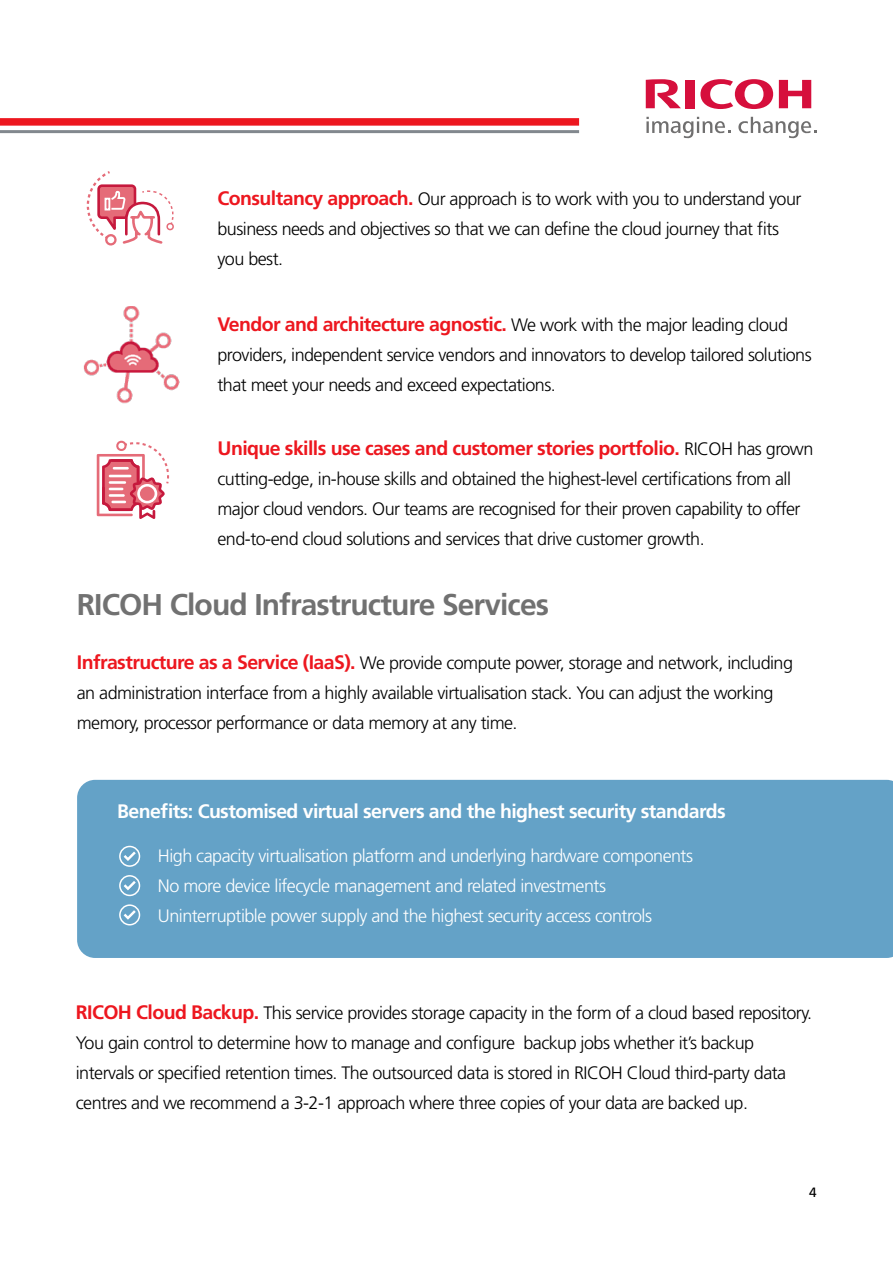
<style>
.page{position:relative;width:893px;height:1263px;background:#fff}
.page>*{position:absolute;margin:0;border:0;box-sizing:border-box;transform-origin:0 0}
.t1{font:700 30px "Frutiger LT Std";letter-spacing:-.03em;color:#717171}
.t2{font:700 19.5px "Frutiger LT Std";letter-spacing:-.03em;color:#ed171f}
.t3{font:700 19.5px "Frutiger LT Std";letter-spacing:-.03em;color:#fff}
.t4{font:300 18px/30px "Frutiger LT Std";letter-spacing:-.03em;color:#000}
.t5{font:300 18px/30px "Frutiger LT Std";letter-spacing:-.03em;color:#fff}
.t6{font:13.5px "Frutiger LT Std";color:#000}
.s1{font-weight:700;font-size:19.5px;color:#ed171f}
.s2{font-weight:300;font-size:18px;color:#000}
</style>
<div class="page">
<svg style="left:700px;top:79px;width:73px;height:30px"></svg>
<svg style="left:779px;top:80px;width:32px;height:28px"></svg>
<div style="left:685px;top:80px;width:10px;height:28px;background:#d60f3c"></div>
<svg style="left:646px;top:79px;width:35px;height:29px"></svg>
<svg style="left:646px;top:117px;width:84px;height:21px"></svg>
<svg style="left:738px;top:117px;width:78px;height:21px"></svg>
<img style="left:83px;top:307px;width:97px;height:97px">
<div style="left:0;top:118px;width:579px;height:8px;background:#ed171f"></div>
<hr style="left:0;top:130px;width:579px;height:3px;background:#82888e">
<div style="left:77px;top:780px;width:816px;height:178px;background:#64a2c7"></div>
<svg style="left:124px;top:851px;width:12px;height:10px"></svg>
<div style="left:119px;top:846px;width:21px;height:21px;border:2px solid #fff;border-radius:50%"></div>
<svg style="left:124px;top:881px;width:12px;height:9px"></svg>
<div style="left:119px;top:875px;width:21px;height:21px;border:2px solid #fff;border-radius:50%"></div>
<svg style="left:124px;top:910px;width:12px;height:10px"></svg>
<div style="left:119px;top:904px;width:21px;height:21px;border:2px solid #fff;border-radius:50%"></div>
<svg style="left:86px;top:171px;width:88px;height:73px"></svg>
<div style="left:105px;top:234px;width:12px;height:12px;border:2px solid #e56b78;border-radius:50%"></div>
<svg style="left:97px;top:440px;width:73px;height:79px"></svg>
<p class="t4" style="left:218px;top:184px;width:585px"><span class="s1">Consultancy approach.</span> Our approach is to work with you to understand your business needs and objectives so that we can define the cloud journey that fits you best.</p>
<p class="t2" style="left:218px;top:313px;width:572px">Vendor and architecture agnostic. <span class="s2">We work with the major leading cloud</span></p>
<p class="t4" style="left:217px;top:340px;width:596px">providers, independent service vendors and innovators to develop tailored solutions that meet your needs and exceed expectations.</p>
<p class="t2" style="left:218px;top:436px;width:597px">Unique skills use cases and customer stories portfolio. <span class="s2">RICOH has grown</span></p>
<p class="t4" style="left:218px;top:464px;width:585px">cutting-edge, in-house skills and obtained the highest-level certifications from all major cloud vendors. Our teams are recognised for their proven capability to offer end-to-end cloud solutions and services that drive customer growth.</p>
<h1 class="t1" style="left:77px;top:587px;width:474px">RICOH Cloud Infrastructure Services</h1>
<p class="t4" style="left:77px;top:648px;width:718px"><span class="s1">Infrastructure as a Service (IaaS).</span> We provide compute power, storage and network, including an administration interface from a highly available virtualisation stack. You can adjust the working memory, processor performance or data memory at any time.</p>
<p class="t3" style="left:117px;top:800px;width:610px">Benefits: Customised virtual servers and the highest security standards</p>
<p class="t5" style="left:158px;top:841px;width:537px">High capacity virtualisation platform and underlying hardware components<br>No more device lifecycle management and related investments<br>Uninterruptible power supply and the highest security access controls</p>
<p class="t4" style="left:76px;top:997px;width:738px"><span class="s1">RICOH Cloud Backup.</span> This service provides storage capacity in the form of a cloud based repository.<br>You gain control to determine how to manage and configure backup jobs whether it’s backup intervals or specified retention times. The outsourced data is stored in RICOH Cloud third-party data centres and we recommend a 3-2-1 approach where three copies of your data are backed up.</p>
<p class="t6" style="left:809px;top:1184px;width:9px">4</p>
</div>
